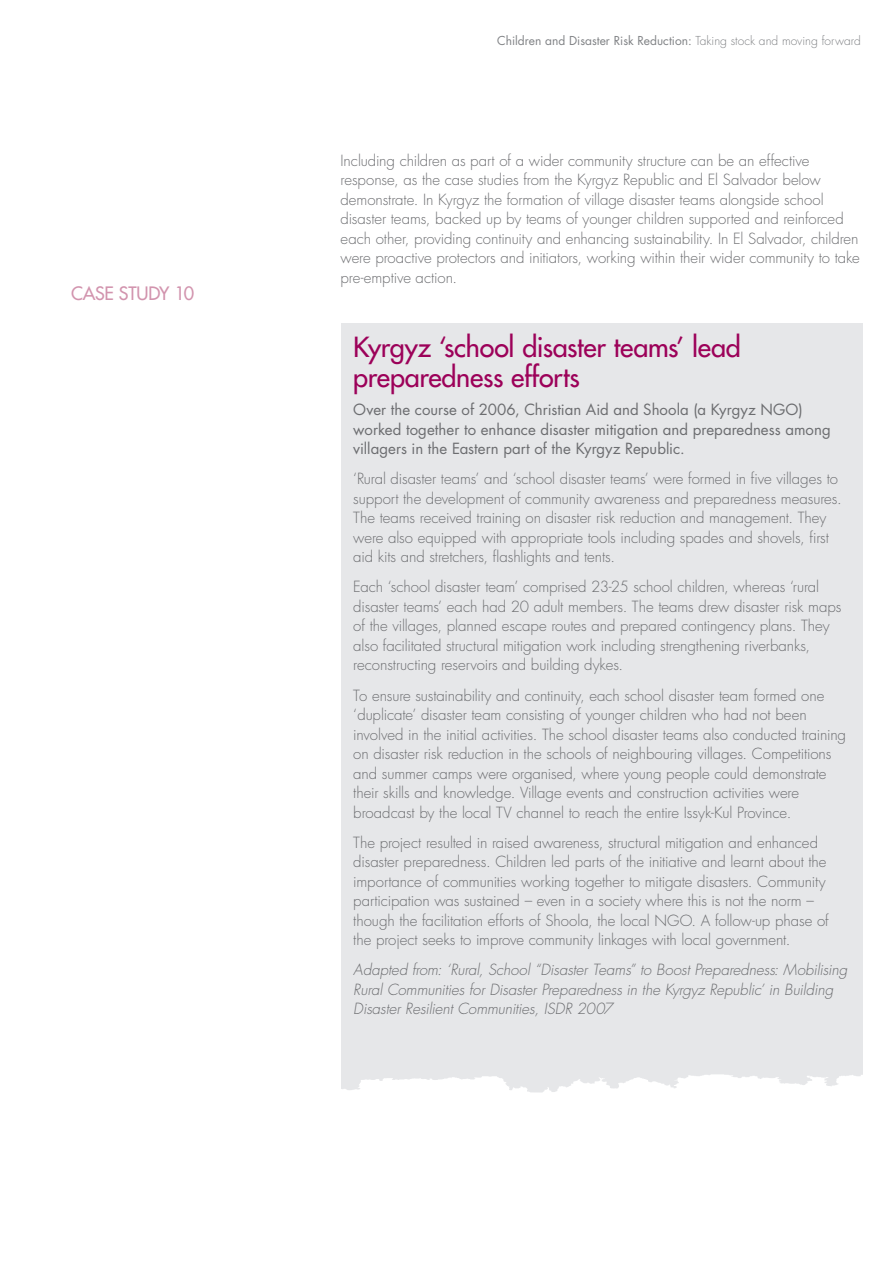
<style>
.page{position:relative;width:895px;height:1263px;background:#fff}
.page>*{position:absolute;margin:0;border:0;box-sizing:border-box;transform-origin:0 0}
.t1{font:27px/30px "Futura";letter-spacing:-.01em;color:#9c0159}
.t2{font:18px "Futura";letter-spacing:-.015em;color:#d294ae}
.t3{font:300 15px/19.5px "Futura";letter-spacing:-.005em;color:#6c6d70}
.t4{font:italic 300 15px/19.5px "Futura";letter-spacing:-.005em;color:#6c6d70}
.t5{font:15px/19.5px "Futura";color:#6c6d70}
.t6{font:12px "Futura";color:#808285}
.s1{font-weight:300}
</style>
<div class="page">
<div style="left:340px;top:323px;width:522px;height:867px;background:#e6e7e9"></div>
<svg style="left:340px;top:1074px;width:523px;height:116px;fill:#fff"></svg>
<div style="left:358px;top:1110px;width:505px;height:80px;background:#fff"></div>
<p class="t2" style="left:71px;top:282px;width:124px">CASE STUDY 10</p>
<p class="t6" style="left:497px;top:32px;width:365px">Children and Disaster Risk Reduction: <span class="s1">Taking stock and moving forward</span></p>
<p class="t3" style="left:340px;top:151px;width:520px">Including children as part of a wider community structure can be an effective response, as the case studies from the Kyrgyz Republic and El Salvador below demonstrate. In Kyrgyz the formation of village disaster teams alongside school disaster teams, backed up by teams of younger children supported and reinforced each other, providing continuity and enhancing sustainability. In El Salvador, children were proactive protectors and initiators, working within their wider community to take pre-emptive action.</p>
<h1 class="t1" style="left:353px;top:332px;width:389px">Kyrgyz ‘school disaster teams’ lead preparedness efforts</h1>
<p class="t5" style="left:353px;top:400px;width:479px">Over the course of 2006, Christian Aid and Shoola (a Kyrgyz NGO) worked together to enhance disaster mitigation and preparedness among villagers in the Eastern part of the Kyrgyz Republic.</p>
<p class="t3" style="left:353px;top:469px;width:490px">‘Rural disaster teams’ and ‘school disaster teams’ were formed in five villages to support the development of community awareness and preparedness measures.<br>The teams received training on disaster risk reduction and management. They were also equipped with appropriate tools including spades and shovels, first aid kits and stretchers, flashlights and tents.</p>
<p class="t3" style="left:353px;top:577px;width:489px">Each ‘school disaster team’ comprised 23-25 school children, whereas ‘rural disaster teams’ each had 20 adult members. The teams drew disaster risk maps of the villages, planned escape routes and prepared contingency plans. They also facilitated structural mitigation work including strengthening riverbanks, reconstructing reservoirs and building dykes.</p>
<p class="t3" style="left:353px;top:685px;width:494px">To ensure sustainability and continuity, each school disaster team formed one ‘duplicate’ disaster team consisting of younger children who had not been involved in the initial activities. The school disaster teams also conducted training on disaster risk reduction in the schools of neighbouring villages. Competitions and summer camps were organised, where young people could demonstrate their skills and knowledge. Village events and construction activities were broadcast by the local TV channel to reach the entire Issyk-Kul Province.</p>
<p class="t3" style="left:353px;top:833px;width:477px">The project resulted in raised awareness, structural mitigation and enhanced disaster preparedness. Children led parts of the initiative and learnt about the importance of communities working together to mitigate disasters. Community participation was sustained – even in a society where this is not the norm – though the facilitation efforts of Shoola, the local NGO. A follow-up phase of the project seeks to improve community linkages with local government.</p>
<p class="t4" style="left:353px;top:960px;width:495px">Adapted from: ‘Rural, School “Disaster Teams” to Boost Preparedness: Mobilising<br>Rural Communities for Disaster Preparedness in the Kyrgyz Republic’ in Building<br>Disaster Resilient Communities, ISDR 2007</p>
</div>
